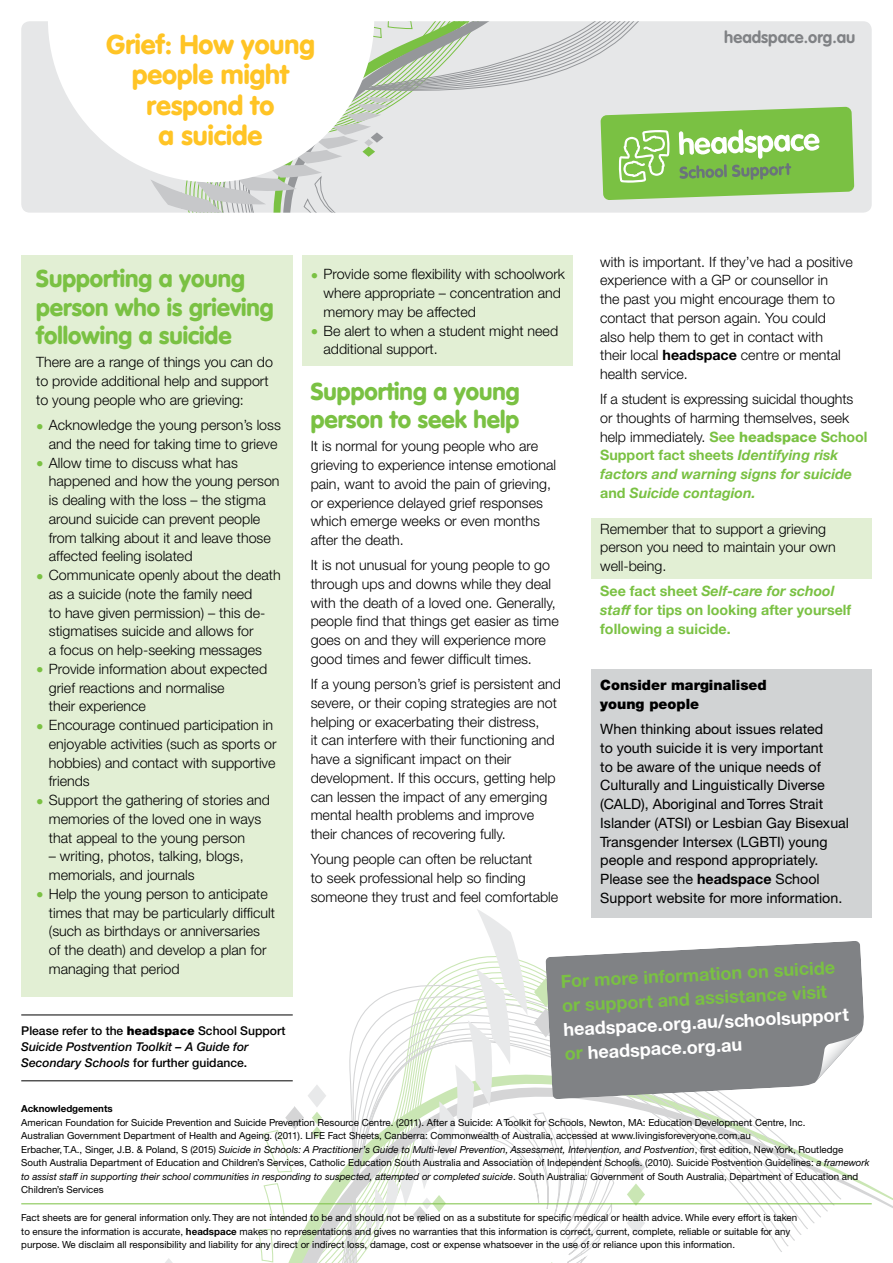
<style>
.page{position:relative;width:893px;height:1263px;background:#fff}
.page>*{position:absolute;margin:0;border:0;box-sizing:border-box;transform-origin:0 0}
.t1{font:900 26.85px/30.2px "VAG Rounded";color:#ffc425;text-align:center}
.t2{font:900 24px/28.5px "VAG Rounded";color:#7ac143}
.t3{font:700 18px/24px "Helvetica Neue CE";color:#7ac143}
.t4{font:700 18px/24px "Helvetica Neue CE";color:#fff}
.t5{font:700 16.5px "VAG Rounded";color:#808285}
.t6{font:300 14.25px/18.8px "Helvetica Neue CE";color:#000}
.t7{font:14.25px/18.8px "Helvetica Neue CE";color:#000}
.t8{font:italic 700 14.25px/18.8px "Helvetica Neue";color:#7ac143}
.t9{font:700 14.25px/18.8px "Helvetica Neue";color:#7ac143}
.t10{font:900 14.25px/18.8px "Helvetica Neue CE";color:#000}
.t11{font:italic 500 12.15px/15.9px "Helvetica Neue CE";color:#000}
.t12{font:9.75px/13.5px "Helvetica Neue CE";color:#000}
.t13{font:700 9.75px "Helvetica Neue CE";color:#000}
.s1{font-family:"VAG Rounded";font-size:15px;color:#7ac143}
.s2{font-style:normal}
.s3{font-weight:900;font-style:normal}
.s4{font-weight:700}
.s5{font-family:"Helvetica Neue";font-weight:700;color:#7ac143}
.s6{font-weight:800;color:#7ac143}
.s7{font-family:"Helvetica Neue CE";font-style:normal}
.s8{font-style:italic}
.s9{color:#7ac143}
</style>
<div class="page">
<svg style="left:146px;top:996px;width:697px;height:267px"></svg>
<svg style="left:627px;top:1212px;width:18px;height:22px"></svg>
<svg style="left:365px;top:908px;width:250px;height:355px"></svg>
<svg style="left:160px;top:1084px;width:166px;height:179px"></svg>
<svg style="left:627px;top:1156px;width:18px;height:50px"></svg>
<div style="left:21px;top:21px;width:851px;height:192px;background:#e6e7e8;border-radius:9px"></div>
<svg style="left:374px;top:21px;width:265px;height:76px"></svg>
<svg style="left:152px;top:97px;width:253px;height:116px"></svg>
<svg style="left:374px;top:21px;width:146px;height:47px"></svg>
<svg style="left:48px;top:21px;width:326px;height:161px;fill:#fff"></svg>
<hr style="left:21px;top:1203px;width:851px;height:1px;background:#7ac143">
<div style="left:21px;top:255px;width:272px;height:741px;background:#e2efd4"></div>
<div style="left:302px;top:255px;width:271px;height:111px;background:#e2efd4"></div>
<div style="left:591px;top:518px;width:281px;height:60px;background:#e2efd4"></div>
<svg style="left:545px;top:941px;width:319px;height:158px;background:#8f9193"></svg>
<svg style="left:815px;top:1031px;width:46px;height:51px"></svg>
<svg style="left:600px;top:107px;width:254px;height:93px;background:#91c867"></svg>
<hr style="left:21px;top:1014px;width:272px;height:1px;background:#000">
<hr style="left:21px;top:1080px;width:272px;height:1px;background:#000">
<div style="left:592px;top:669px;width:280px;height:248px;background:#d1d3d4"></div>
<h1 class="t1" style="left:106px;top:31px;width:210px">Grief: How young people might respond to<br>a suicide</h1>
<p class="t5" style="left:724px;top:28px;width:133px">headspace.org.au</p>
<h2 class="t2" style="left:36px;top:265px;width:239px">Supporting a young person who is grieving following a suicide</h2>
<p class="t6" style="left:36px;top:353px;width:238px">There are a range of things you can do to provide additional help and support to young people who are grieving:</p>
<p class="t6" style="left:36px;top:415px;width:246px;text-align:right"><span class="s1">•</span> Acknowledge the young person’s loss and the need for taking time to grieve</p>
<p class="t6" style="left:49px;top:453px;width:232px;text-indent:-13px"><span class="s1">•</span> Allow time to discuss what has happened and how the young person is dealing with the loss – the stigma around suicide can prevent people from talking about it and leave those affected feeling isolated</p>
<p class="t6" style="left:49px;top:565px;width:233px;text-indent:-13px"><span class="s1">•</span> Communicate openly about the death as a suicide (note the family need<br>to have given permission) – this de&shy;stigmatises suicide and allows for<br>a focus on help-seeking messages</p>
<p class="t6" style="left:49px;top:659px;width:220px;text-indent:-13px"><span class="s1">•</span> Provide information about expected grief reactions and normalise<br>their experience</p>
<p class="t6" style="left:49px;top:715px;width:229px;text-indent:-13px"><span class="s1">•</span> Encourage continued participation in enjoyable activities (such as sports or hobbies) and contact with supportive friends</p>
<p class="t6" style="left:49px;top:790px;width:223px;text-indent:-13px"><span class="s1">•</span> Support the gathering of stories and memories of the loved one in ways that appeal to the young person</p>
<p class="t6" style="left:49px;top:847px;width:196px">– writing, photos, talking, blogs, memorials, and journals</p>
<p class="t6" style="left:49px;top:884px;width:228px;text-indent:-13px"><span class="s1">•</span> Help the young person to anticipate times that may be particularly difficult (such as birthdays or anniversaries of the death) and develop a plan for managing that period</p>
<p class="t11" style="left:21px;top:1023px;width:266px"><span class="s2">Please refer to the</span> <span class="s3">headspace</span> <span class="s2">School Support<br></span>Suicide Postvention Toolkit – A Guide for<br>Secondary Schools <span class="s2">for further guidance.</span></p>
<p class="t6" style="left:323px;top:265px;width:243px;text-indent:-13px"><span class="s1">•</span> Provide some flexibility with schoolwork where appropriate – concentration and memory may be affected</p>
<p class="t6" style="left:323px;top:321px;width:236px;text-indent:-13px"><span class="s1">•</span> Be alert to when a student might need additional support.</p>
<h2 class="t2" style="left:311px;top:378px;width:210px">Supporting a young person to seek help</h2>
<p class="t6" style="left:311px;top:437px;width:247px">It is normal for young people who are grieving to experience intense emotional pain, want to avoid the pain of grieving, or experience delayed grief responses which emerge weeks or even months after the death.</p>
<p class="t6" style="left:311px;top:556px;width:250px">It is not unusual for young people to go through ups and downs while they deal with the death of a loved one. Generally, people find that things get easier as time goes on and they will experience more good times and fewer difficult times.</p>
<p class="t6" style="left:311px;top:675px;width:252px">If a young person’s grief is persistent and severe, or their coping strategies are not helping or exacerbating their distress,<br>it can interfere with their functioning and have a significant impact on their development. If this occurs, getting help can lessen the impact of any emerging mental health problems and improve their chances of recovering fully.</p>
<p class="t6" style="left:311px;top:850px;width:249px">Young people can often be reluctant<br>to seek professional help so finding someone they trust and feel comfortable</p>
<p class="t6" style="left:600px;top:252px;width:254px">with is important. If they’ve had a positive experience with a GP or counsellor in<br>the past you might encourage them to contact that person again. You could also help them to get in contact with their local <span class="s4">headspace</span> centre or mental health service.</p>
<p class="t6" style="left:600px;top:390px;width:269px">If a student is expressing suicidal thoughts or thoughts of harming themselves, seek help immediately. <span class="s5">See</span> <span class="s6">headspace</span> <span class="s5">School</span></p>
<p class="t8" style="left:600px;top:446px;width:253px"><span class="s2">Support fact sheets</span> Identifying risk factors and warning signs for suicide <span class="s7">and</span> Suicide contagion.</p>
<p class="t6" style="left:600px;top:519px;width:237px">Remember that to support a grieving person you need to maintain your own well-being.</p>
<p class="t9" style="left:600px;top:582px;width:252px">See fact sheet <span class="s8">Self-care for school staff</span> for tips on looking after yourself following a suicide.</p>
<p class="t10" style="left:600px;top:676px;width:168px">Consider marginalised young people</p>
<p class="t7" style="left:600px;top:720px;width:250px">When thinking about issues related<br>to youth suicide it is very important<br>to be aware of the unique needs of Culturally and Linguistically Diverse (CALD), Aboriginal and Torres Strait Islander (ATSI) or Lesbian Gay Bisexual Transgender Intersex (LGBTI) young people and respond appropriately.<br>Please see the <span class="s4">headspace</span> School Support website for more information.</p>
<p class="t3" style="left:560px;top:970px;width:276px;rotate:-3deg">For more information on suicide or support and assistance visit</p>
<p class="t4" style="left:563px;top:1018px;width:287px;rotate:-3deg">headspace.org.au/schoolsupport <span class="s9">or</span> headspace.org.au</p>
<p class="t13" style="left:21px;top:1103px;width:93px">Acknowledgements</p>
<p class="t12" style="left:21px;top:1115px;width:850px">American Foundation for Suicide Prevention and Suicide Prevention Resource Centre. (2011). After a Suicide: A Toolkit for Schools, Newton, MA: Education Development Centre, Inc.<br>Australian Government Department of Health and Ageing. (2011). LIFE Fact Sheets, Canberra: Commonwealth of Australia, accessed at www.livingisforeveryone.com.au<br>Erbacher, T.A., Singer, J.B. &amp; Poland, S (2015) <span class="s8">Suicide in Schools: A Practitioner’s Guide to Multi-level Prevention, Assessment, Intervention, and Postvention</span>, first edition, New York, Routledge South Australia Department of Education and Children’s Services, Catholic Education South Australia and Association of Independent Schools. (2010). Suicide Postvention Guidelines: <span class="s8">a framework to assist staff in supporting their school communities in responding to suspected, attempted or completed suicide</span>. South Australia: Government of South Australia, Department of Education and Children’s Services</p>
<p class="t12" style="left:21px;top:1211px;width:777px">Fact sheets are for general information only. They are not intended to be and should not be relied on as a substitute for specific medical or health advice. While every effort is taken to ensure the information is accurate, <span class="s4">headspace</span> makes no representations and gives no warranties that this information is correct, current, complete, reliable or suitable for any purpose. We disclaim all responsibility and liability for any direct or indirect loss, damage, cost or expense whatsoever in the use of or reliance upon this information.</p>
</div>
